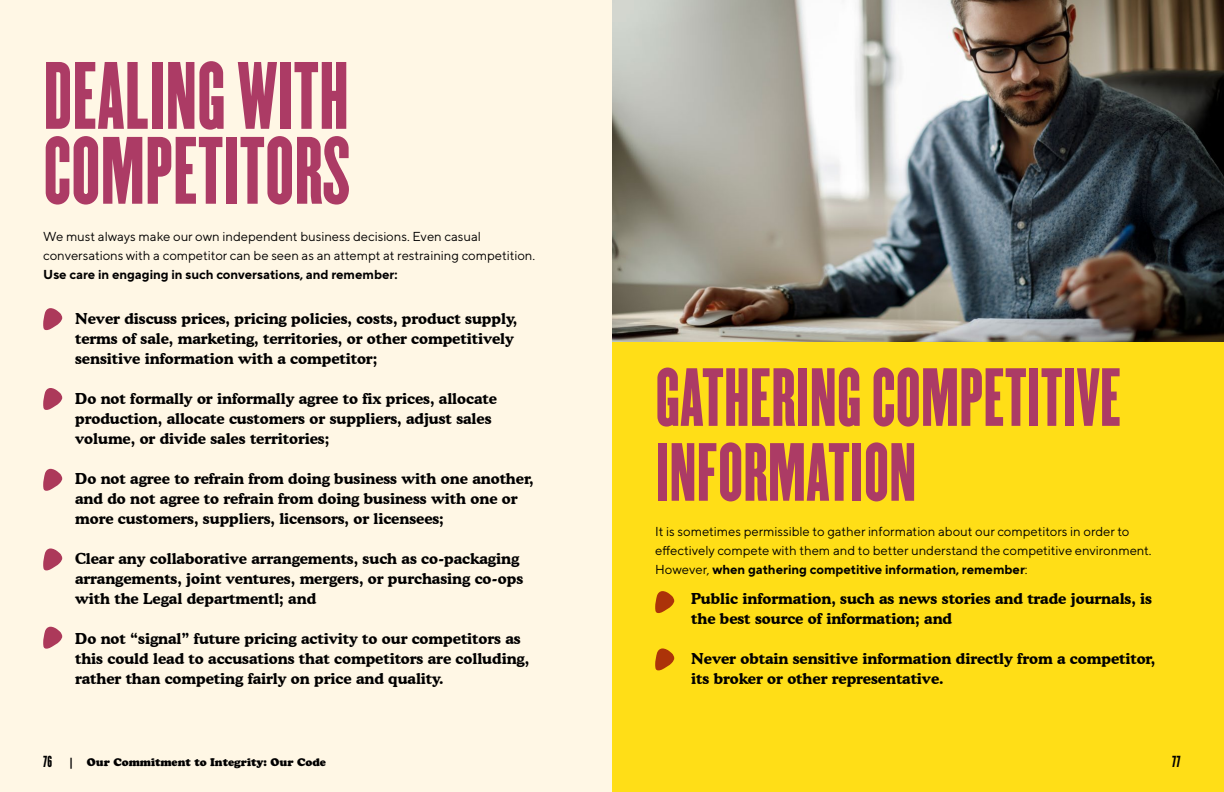
<style>
.page{position:relative;width:1224px;height:792px;background:#fff}
.page>*{position:absolute;margin:0;border:0;box-sizing:border-box;transform-origin:0 0}
.t1{font:83.5px/74.9px "Champion Featherweight";letter-spacing:.01em;color:#ac3b65}
.t2{font:72px/74.9px "Champion Featherweight";letter-spacing:.01em;color:#ac3b65}
.t3{font:700 15px/20px "Cooper BT";color:#000}
.t4{font:14px "Champion Featherweight";color:#000}
.t5{font:13px/19px "TT Norms Pro";color:#000}
.t6{font:700 13px "TT Norms Pro";color:#000}
.t7{font:11px "Cooper Black Std";color:#000}
.s1{font-weight:700}
</style>
<div class="page">
<div style="left:0;top:0;width:612px;height:792px;background:#fff7e5"></div>
<svg style="left:43px;top:308px;width:19px;height:22px"></svg>
<svg style="left:43px;top:388px;width:19px;height:22px"></svg>
<svg style="left:43px;top:469px;width:19px;height:22px"></svg>
<svg style="left:43px;top:548px;width:19px;height:22px"></svg>
<svg style="left:43px;top:627px;width:19px;height:22px"></svg>
<img style="left:612px;top:0;width:612px;height:342px">
<div style="left:612px;top:342px;width:612px;height:450px;background:#ffde17"></div>
<svg style="left:655px;top:591px;width:19px;height:22px"></svg>
<svg style="left:655px;top:648px;width:19px;height:22px"></svg>
<h1 class="t1" style="left:44px;top:59px;width:308px">DEALING WITH<br>COMPETITORS</h1>
<p class="t5" style="left:43px;top:226px;width:494px">We must always make our own independent business decisions. Even casual conversations with a competitor can be seen as an attempt at restraining competition.</p>
<p class="t6" style="left:43px;top:266px;width:356px">Use care in engaging in such conversations, and remember:</p>
<p class="t3" style="left:75px;top:308px;width:444px">Never discuss prices, pricing policies, costs, product supply, terms of sale, marketing, territories, or other competitively sensitive information with a competitor;</p>
<p class="t3" style="left:75px;top:388px;width:423px">Do not formally or informally agree to fix prices, allocate production, allocate customers or suppliers, adjust sales volume, or divide sales territories;</p>
<p class="t3" style="left:75px;top:468px;width:460px">Do not agree to refrain from doing business with one another, and do not agree to refrain from doing business with one or more customers, suppliers, licensors, or licensees;</p>
<p class="t3" style="left:75px;top:548px;width:450px">Clear any collaborative arrangements, such as co-packaging arrangements, joint ventures, mergers, or purchasing co-ops with the Legal departmentl; and</p>
<p class="t3" style="left:75px;top:628px;width:456px">Do not “signal” future pricing activity to our competitors as this could lead to accusations that competitors are colluding, rather than competing fairly on price and quality.</p>
<h2 class="t2" style="left:656px;top:360px;width:467px">GATHERING COMPETITIVE<br>INFORMATION</h2>
<p class="t5" style="left:655px;top:522px;width:498px">It is sometimes permissible to gather information about our competitors in order to effectively compete with them and to better understand the competitive environment.<br>However, <span class="s1">when gathering competitive information, remember</span>:</p>
<p class="t3" style="left:691px;top:589px;width:462px">Public information, such as news stories and trade journals, is the best source of information; and</p>
<p class="t3" style="left:691px;top:649px;width:465px">Never obtain sensitive information directly from a competitor, its broker or other representative.</p>
<p class="t4" style="left:43px;top:751px;width:10px">76</p>
<p class="t7" style="left:68px;top:755px;width:259px">| Our Commitment to Integrity: Our Code</p>
<p class="t4" style="left:1172px;top:751px;width:10px">77</p>
</div>
